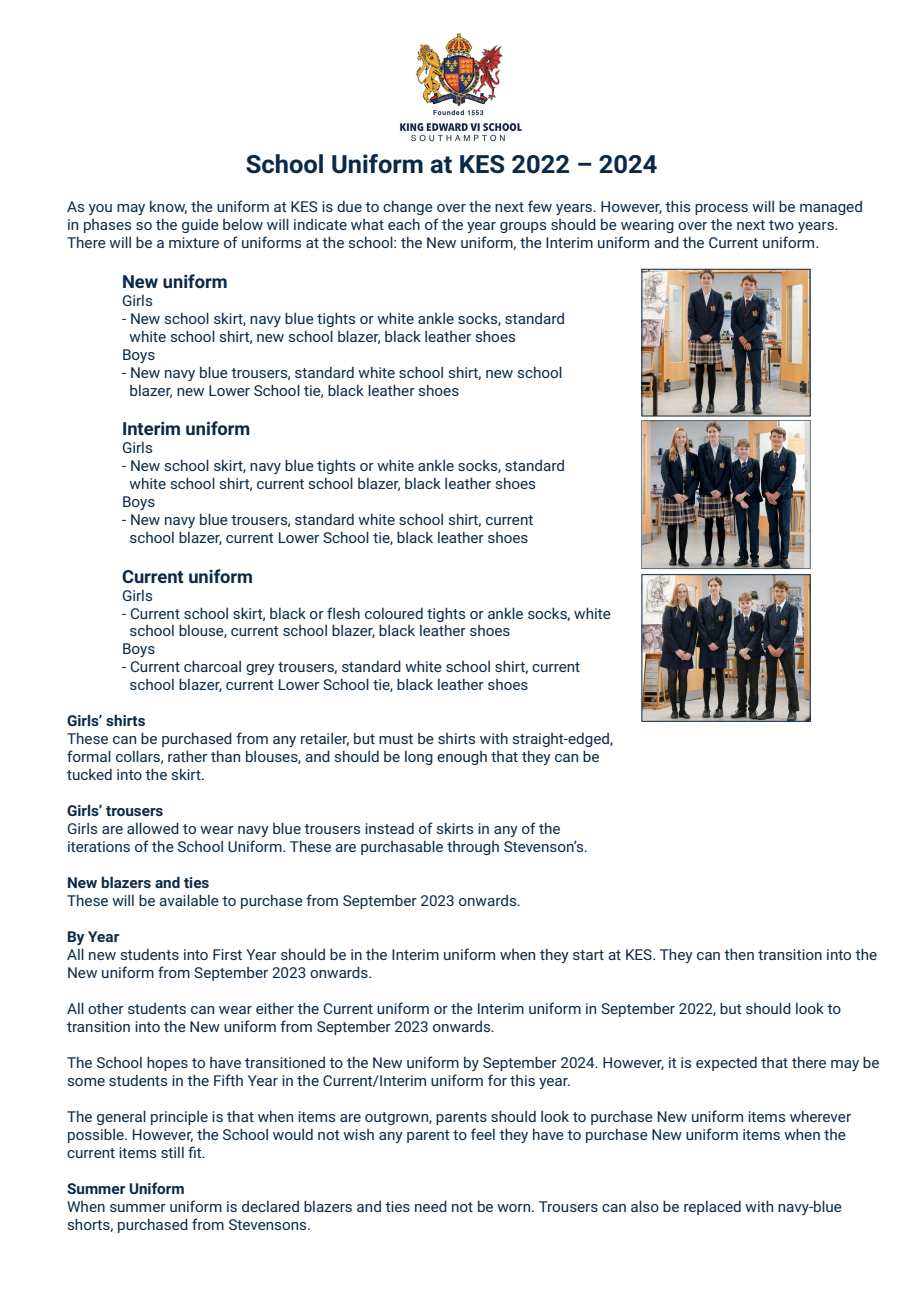
<style>
.page{position:relative;width:919px;height:1289px;background:#fff}
.page>*{position:absolute;margin:0;border:0;box-sizing:border-box;transform-origin:0 0}
.t1{font:700 25.05px "Roboto";color:#0b2947}
.t2{font:700 18px "Roboto";color:#0b2947}
.t3{font:15px/18px "Roboto";color:#0b2947}
.t4{font:700 15px "Roboto";color:#0b2947}
</style>
<div class="page">
<img style="left:641px;top:420px;width:170px;height:150px">
<img style="left:400px;top:33px;width:122px;height:109px">
<img style="left:643px;top:271px;width:165px;height:143px">
<div style="left:641px;top:269px;width:169px;height:147px;border:1px solid #0b2947"></div>
<img style="left:643px;top:576px;width:165px;height:143px">
<div style="left:641px;top:574px;width:169px;height:147px;border:1px solid #0b2947"></div>
<h1 class="t1" style="left:246px;top:146px;width:413px">School Uniform at KES 2022 – 2024</h1>
<p class="t3" style="left:67px;top:197px;width:797px">As you may know, the uniform at KES is due to change over the next few years. However, this process will be managed in phases so the guide below will indicate what each of the year groups should be wearing over the next two years.<br>There will be a mixture of uniforms at the school: the New uniform, the Interim uniform and the Current uniform.</p>
<p class="t2" style="left:122px;top:269px;width:107px">New uniform</p>
<p class="t3" style="left:122px;top:291px;width:32px">Girls</p>
<p class="t3" style="left:122px;top:309px;width:444px">- New school skirt, navy blue tights or white ankle socks, standard</p>
<p class="t3" style="left:130px;top:327px;width:388px">white school shirt, new school blazer, black leather shoes</p>
<p class="t3" style="left:122px;top:345px;width:35px">Boys</p>
<p class="t3" style="left:130px;top:362px;width:434px;text-indent:-8px">- New navy blue trousers, standard white school shirt, new school blazer, new Lower School tie, black leather shoes</p>
<p class="t2" style="left:122px;top:416px;width:130px">Interim uniform</p>
<p class="t3" style="left:122px;top:438px;width:32px">Girls</p>
<p class="t3" style="left:122px;top:456px;width:444px">- New school skirt, navy blue tights or white ankle socks, standard</p>
<p class="t3" style="left:130px;top:474px;width:408px">white school shirt, current school blazer, black leather shoes</p>
<p class="t3" style="left:122px;top:492px;width:35px">Boys</p>
<p class="t3" style="left:122px;top:510px;width:413px;text-align:center">- New navy blue trousers, standard white school shirt, current school blazer, current Lower School tie, black leather shoes</p>
<p class="t2" style="left:122px;top:563px;width:133px">Current uniform</p>
<p class="t3" style="left:122px;top:585px;width:32px">Girls</p>
<p class="t3" style="left:122px;top:603px;width:490px">- Current school skirt, black or flesh coloured tights or ankle socks, white</p>
<p class="t3" style="left:130px;top:621px;width:382px">school blouse, current school blazer, black leather shoes</p>
<p class="t3" style="left:122px;top:639px;width:35px">Boys</p>
<p class="t3" style="left:130px;top:657px;width:452px;text-indent:-8px">- Current charcoal grey trousers, standard white school shirt, current school blazer, current Lower School tie, black leather shoes</p>
<p class="t4" style="left:67px;top:710px;width:80px">Girls’ shirts</p>
<p class="t3" style="left:67px;top:729px;width:547px">These can be purchased from any retailer, but must be shirts with straight-edged, formal collars, rather than blouses, and should be long enough that they can be tucked into the skirt.</p>
<p class="t4" style="left:67px;top:800px;width:98px">Girls’ trousers</p>
<p class="t3" style="left:67px;top:819px;width:522px">Girls are allowed to wear navy blue trousers instead of skirts in any of the iterations of the School Uniform. These are purchasable through Stevenson’s.</p>
<p class="t4" style="left:67px;top:872px;width:144px">New blazers and ties</p>
<p class="t3" style="left:67px;top:891px;width:455px">These will be available to purchase from September 2023 onwards.</p>
<p class="t4" style="left:67px;top:926px;width:54px">By Year</p>
<p class="t3" style="left:67px;top:945px;width:811px">All new students into First Year should be in the Interim uniform when they start at KES. They can then transition into the<br>New uniform from September 2023 onwards.</p>
<p class="t3" style="left:67px;top:999px;width:775px">All other students can wear either the Current uniform or the Interim uniform in September 2022, but should look to transition into the New uniform from September 2023 onwards.</p>
<p class="t3" style="left:67px;top:1053px;width:814px">The School hopes to have transitioned to the New uniform by September 2024. However, it is expected that there may be some students in the Fifth Year in the Current/Interim uniform for this year.</p>
<p class="t3" style="left:67px;top:1106px;width:785px">The general principle is that when items are outgrown, parents should look to purchase New uniform items wherever possible. However, the School would not wish any parent to feel they have to purchase New uniform items when the current items still fit.</p>
<p class="t4" style="left:67px;top:1177px;width:119px">Summer Uniform</p>
<p class="t3" style="left:67px;top:1196px;width:776px">When summer uniform is declared blazers and ties need not be worn. Trousers can also be replaced with navy-blue shorts, purchased from Stevensons.</p>
</div>
